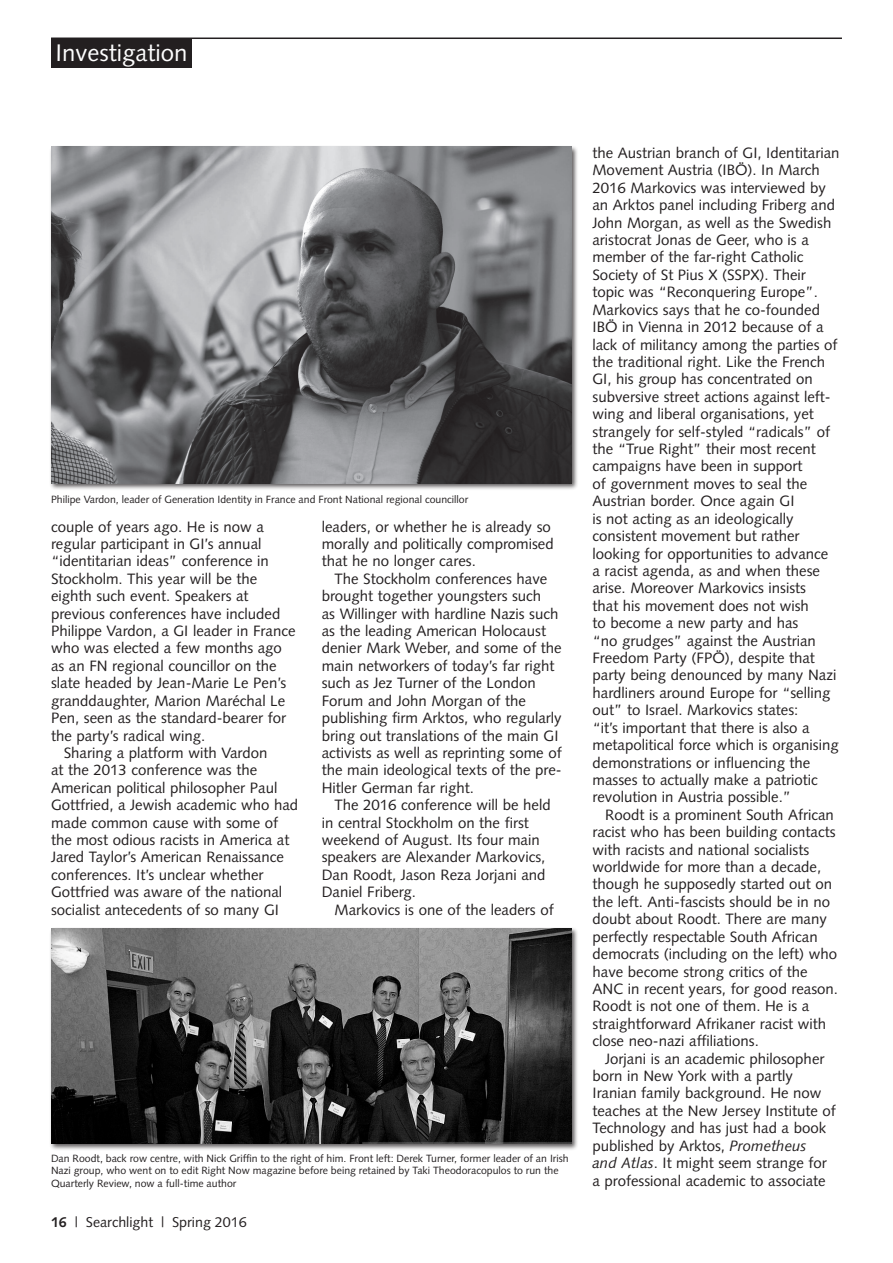
<style>
.page{position:relative;width:893px;height:1263px;background:#fff}
.page>*{position:absolute;margin:0;border:0;box-sizing:border-box;transform-origin:0 0}
.t1{font:24px "Syntax";color:#fff}
.t2{font:15px/17.4px "Syntax";color:#231f20}
.t3{font:14.25px "Syntax";color:#231f20}
.Captions{font:10.5px/12.6px "Syntax";color:#231f20}
.s1{font-weight:700}
.s2{font-style:italic}
</style>
<div class="page">
<hr style="left:51px;top:38px;width:791px;height:1px;background:#231f20">
<div style="left:51px;top:38px;width:141px;height:30px;background:#231f20"></div>
<div style="left:49px;top:927px;width:530px;height:224px;background:#231f20;opacity:.75"></div>
<img style="left:51px;top:928px;width:520px;height:215px">
<div style="left:49px;top:145px;width:530px;height:346px;background:#231f20;opacity:.75"></div>
<img style="left:51px;top:147px;width:520px;height:336px">
<p class="t1" style="left:56px;top:38px;width:134px">Investigation</p>
<p class="Captions" style="left:51px;top:493px;width:419px">Philipe Vardon, leader of Generation Identity in France and Front National regional councillor</p>
<p class="t2" style="left:51px;top:518px;width:246px">couple of years ago. He is now a regular participant in GI’s annual “identitarian ideas” conference in Stockholm. This year will be the eighth such event. Speakers at previous conferences have included Philippe Vardon, a GI leader in France who was elected a few months ago as an FN regional councillor on the slate headed by Jean-Marie Le Pen’s granddaughter, Marion Maréchal Le Pen, seen as the standard-bearer for the party’s radical wing.</p>
<p class="t2" style="left:51px;top:744px;width:249px;text-indent:13px">Sharing a platform with Vardon<br>at the 2013 conference was the American political philosopher Paul Gottfried, a Jewish academic who had made common cause with some of the most odious racists in America at Jared Taylor’s American Renaissance conferences. It’s unclear whether Gottfried was aware of the national socialist antecedents of so many GI</p>
<p class="t2" style="left:322px;top:518px;width:233px">leaders, or whether he is already so morally and politically compromised that he no longer cares.</p>
<p class="t2" style="left:322px;top:570px;width:241px;text-indent:13px">The Stockholm conferences have brought together youngsters such<br>as Willinger with hardline Nazis such as the leading American Holocaust denier Mark Weber, and some of the main networkers of today’s far right such as Jez Turner of the London Forum and John Morgan of the publishing firm Arktos, who regularly bring out translations of the main GI activists as well as reprinting some of the main ideological texts of the pre-Hitler German far right.</p>
<p class="t2" style="left:322px;top:796px;width:230px;text-indent:13px">The 2016 conference will be held in central Stockholm on the first weekend of August. Its four main speakers are Alexander Markovics,<br>Dan Roodt, Jason Reza Jorjani and<br>Daniel Friberg.</p>
<p class="t2" style="left:334px;top:901px;width:221px">Markovics is one of the leaders of</p>
<p class="Captions" style="left:51px;top:1152px;width:519px">Dan Roodt, back row centre, with Nick Griffin to the right of him. Front left: Derek Turner, former leader of an Irish<br>Nazi group, who went on to edit Right Now magazine before being retained by Taki Theodoracopulos to run the<br>Quarterly Review, now a full-time author</p>
<p class="t3" style="left:51px;top:1214px;width:197px"><span class="s1">16</span> | Searchlight | Spring 2016</p>
<p class="t2" style="left:592px;top:144px;width:249px">the Austrian branch of GI, Identitarian Movement Austria (IBÖ). In March 2016 Markovics was interviewed by an Arktos panel including Friberg and John Morgan, as well as the Swedish aristocrat Jonas de Geer, who is a member of the far-right Catholic Society of St Pius X (SSPX). Their topic was “Reconquering Europe”.<br>Markovics says that he co-founded IBÖ in Vienna in 2012 because of a lack of militancy among the parties of the traditional right. Like the French GI, his group has concentrated on subversive street actions against left&shy;wing and liberal organisations, yet strangely for self-styled “radicals” of the “True Right” their most recent campaigns have been in support<br>of government moves to seal the Austrian border. Once again GI<br>is not acting as an ideologically consistent movement but rather looking for opportunities to advance a racist agenda, as and when these arise. Moreover Markovics insists<br>that his movement does not wish<br>to become a new party and has<br>“no grudges” against the Austrian Freedom Party (FPÖ), despite that party being denounced by many Nazi hardliners around Europe for “selling out” to Israel. Markovics states:<br>“it’s important that there is also a metapolitical force which is organising demonstrations or influencing the masses to actually make a patriotic revolution in Austria possible.”</p>
<p class="t2" style="left:592px;top:806px;width:247px;text-indent:13px">Roodt is a prominent South African racist who has been building contacts with racists and national socialists worldwide for more than a decade, though he supposedly started out on the left. Anti-fascists should be in no doubt about Roodt. There are many perfectly respectable South African democrats (including on the left) who have become strong critics of the ANC in recent years, for good reason.<br>Roodt is not one of them. He is a straightforward Afrikaner racist with close neo-nazi affiliations.</p>
<p class="t2" style="left:592px;top:1050px;width:245px;text-indent:13px">Jorjani is an academic philosopher born in New York with a partly Iranian family background. He now teaches at the New Jersey Institute of Technology and has just had a book published by Arktos, <span class="s2">Prometheus<br>and Atlas</span>. It might seem strange for a professional academic to associate</p>
</div>
